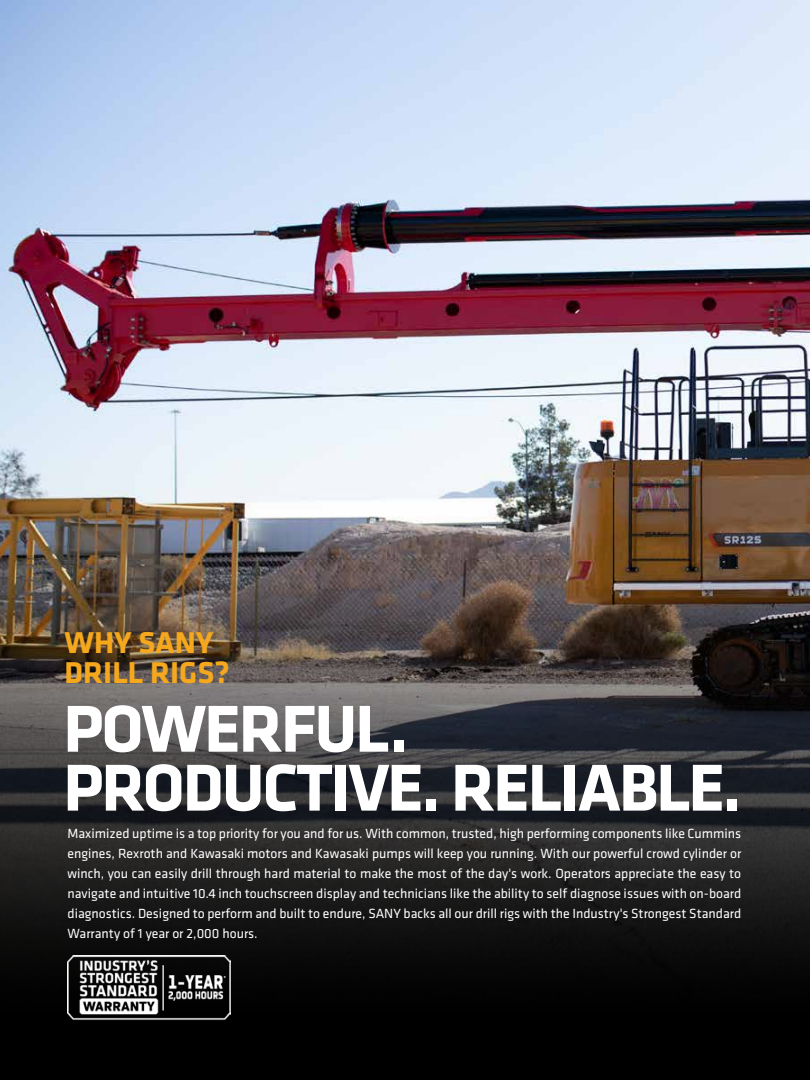
<style>
.page{position:relative;width:810px;height:1080px;background:#fff}
.page>*{position:absolute;margin:0;border:0;box-sizing:border-box;transform-origin:0 0}
.t1{font:700 68.75px/58.9px "Klavika Basic";letter-spacing:-.03em;color:#fff}
.t2{font:700 31.25px/29.9px "Klavika Basic";color:#f5a81d}
.t3{font:13.75px/20px "Klavika";color:#fff;text-align:justify}
</style>
<div class="page">
<img style="left:0;top:0;width:810px;height:557px">
<svg style="left:0;top:557px;width:810px;height:523px;background:#2d2a28"></svg>
<img style="left:68px;top:956px;width:162px;height:67px">
<h2 class="t2" style="left:65px;top:627px;width:167px">WHY SANY<br>DRILL RIGS?</h2>
<h1 class="t1" style="left:63px;top:696px;width:680px">POWERFUL.<br>PRODUCTIVE. RELIABLE.</h1>
<p class="t3" style="left:68px;top:823px;width:675px">Maximized uptime is a top priority for you and for us. With common, trusted, high performing components like Cummins engines, Rexroth and Kawasaki motors and Kawasaki pumps will keep you running. With our powerful crowd cylinder or winch, you can easily drill through hard material to make the most of the day's work. Operators appreciate the easy to navigate and intuitive 10.4 inch touchscreen display and technicians like the ability to self diagnose issues with on-board diagnostics. Designed to perform and built to endure, SANY backs all our drill rigs with the Industry's Strongest Standard Warranty of 1 year or 2,000 hours.</p>
</div>
